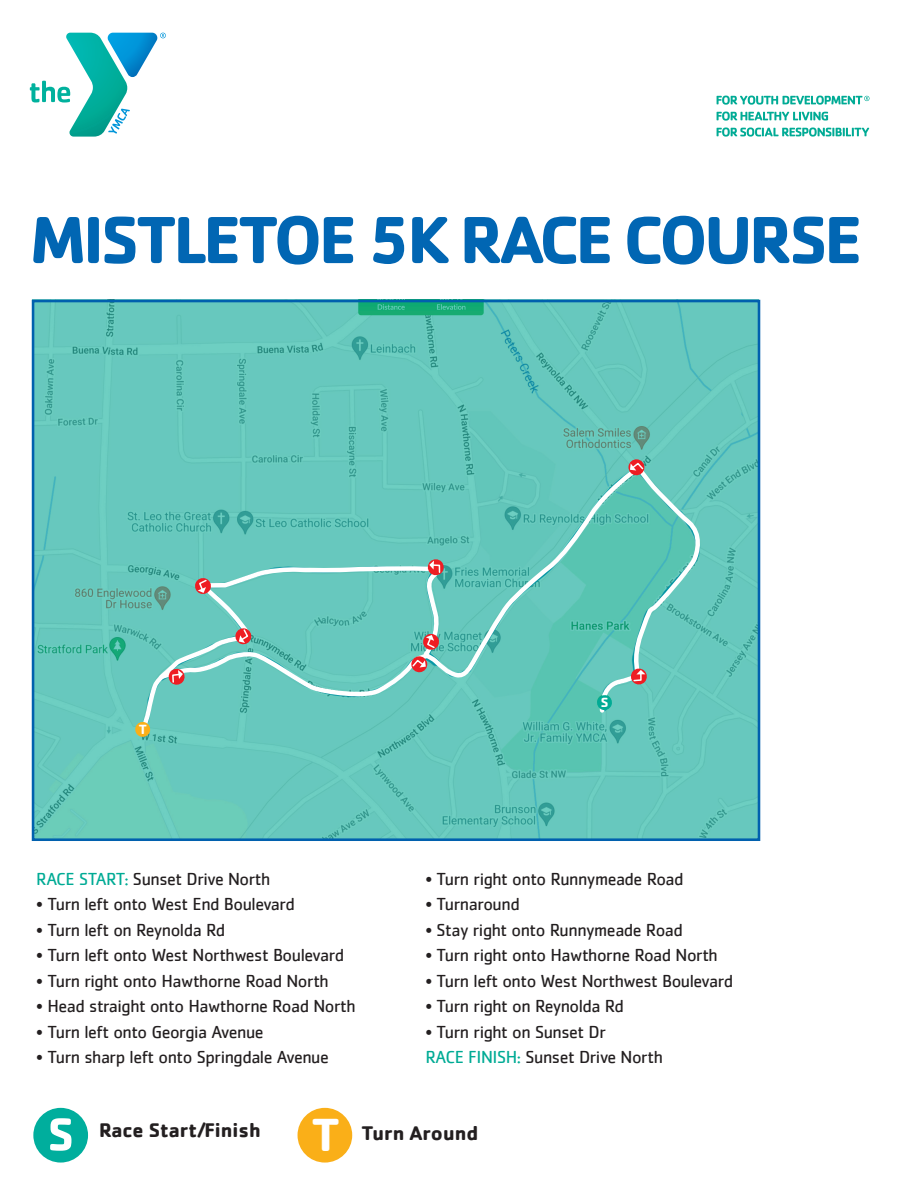
<style>
.page{position:relative;width:918px;height:1188px;background:#fff}
.page>*{position:absolute;margin:0;border:0;box-sizing:border-box;transform-origin:0 0}
.t1{font:700 69px "Cachet";letter-spacing:-.05em;color:#0166b3}
.t2{font:700 48px "Cachet";color:#fff}
.t3{font:700 20.4px "Cachet";color:#231f20}
.t4{font:18px/25.5px "Cachet";letter-spacing:-.025em;color:#231f20}
.t5{font:700 13.8px "Cachet";color:#fff}
.s1{color:#00ab95}
</style>
<div class="page">
<svg style="left:36px;top:304px;width:720px;height:533px;background:#65c6bb"></svg>
<div style="left:32px;top:300px;width:728px;height:541px;border:3px solid #0160ae"></div>
<div style="left:33px;top:1108px;width:55px;height:55px;background:#00ae9d;border-radius:50%"></div>
<svg style="left:50px;top:1118px;width:21px;height:33px"></svg>
<div style="left:298px;top:1108px;width:54px;height:55px;background:#faaf18;border-radius:50%"></div>
<svg style="left:30px;top:33px;width:136px;height:104px"></svg>
<svg style="left:717px;top:112px;width:111px;height:9px"></svg>
<svg style="left:717px;top:127px;width:152px;height:10px"></svg>
<svg style="left:717px;top:96px;width:153px;height:9px"></svg>
<svg style="left:140px;top:468px;width:564px;height:261px;background:#67c7bc"></svg>
<svg style="left:630px;top:668px;width:18px;height:17px"></svg>
<svg style="left:628px;top:459px;width:17px;height:17px"></svg>
<svg style="left:630px;top:461px;width:15px;height:10px"></svg>
<svg style="left:427px;top:558px;width:18px;height:18px"></svg>
<svg style="left:194px;top:577px;width:18px;height:18px"></svg>
<svg style="left:157px;top:627px;width:283px;height:71px;background:#77c6bd"></svg>
<svg style="left:596px;top:694px;width:17px;height:17px"></svg>
<svg style="left:134px;top:721px;width:17px;height:17px"></svg>
<h1 class="t1" style="left:30px;top:195px;width:834px">MISTLETOE 5K RACE COURSE</h1>
<p class="t5" style="left:139px;top:721px;width:10px">T</p>
<p class="t4" style="left:36px;top:865px;width:236px"><span class="s1">RACE START:</span> Sunset Drive North</p>
<p class="t4" style="left:36px;top:891px;width:260px">• Turn left onto West End Boulevard</p>
<p class="t4" style="left:36px;top:916px;width:190px">• Turn left on Reynolda Rd</p>
<p class="t4" style="left:36px;top:942px;width:309px">• Turn left onto West Northwest Boulevard</p>
<p class="t4" style="left:36px;top:967px;width:294px">• Turn right onto Hawthorne Road North</p>
<p class="t4" style="left:36px;top:993px;width:321px">• Head straight onto Hawthorne Road North</p>
<p class="t4" style="left:36px;top:1019px;width:229px">• Turn left onto Georgia Avenue</p>
<p class="t4" style="left:36px;top:1044px;width:294px">• Turn sharp left onto Springdale Avenue</p>
<p class="t5" style="left:601px;top:694px;width:9px">S</p>
<p class="t4" style="left:425px;top:866px;width:260px">• Turn right onto Runnymeade Road</p>
<p class="t4" style="left:425px;top:891px;width:96px">• Turnaround</p>
<p class="t4" style="left:425px;top:917px;width:259px">• Stay right onto Runnymeade Road</p>
<p class="t4" style="left:425px;top:942px;width:294px">• Turn right onto Hawthorne Road North</p>
<p class="t4" style="left:425px;top:968px;width:309px">• Turn left onto West Northwest Boulevard</p>
<p class="t4" style="left:425px;top:993px;width:200px">• Turn right on Reynolda Rd</p>
<p class="t4" style="left:425px;top:1019px;width:239px">• Turn right on Sunset Dr<br><span class="s1">RACE FINISH:</span> Sunset Drive North</p>
<h2 class="t2" style="left:311px;top:1104px;width:30px">T</h2>
<p class="t3" style="left:99px;top:1117px;width:163px">Race Start/Finish</p>
<p class="t3" style="left:361px;top:1120px;width:118px">Turn Around</p>
</div>
